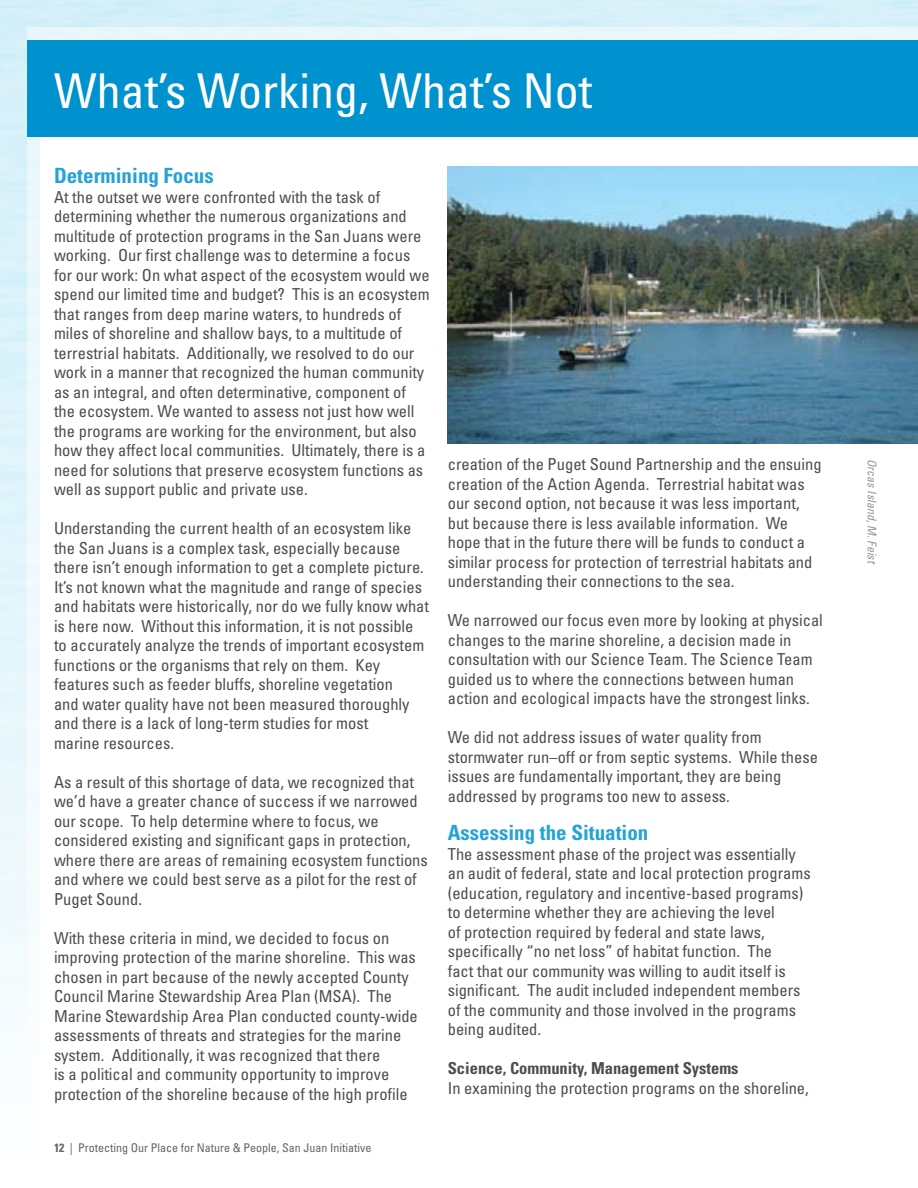
<style>
.page{position:relative;width:918px;height:1188px;background:#fff}
.page>*{position:absolute;margin:0;border:0;box-sizing:border-box;transform-origin:0 0}
.t1{font:condensed 48px "Univers";color:#fff}
.t2{font:700 condensed 21px "Univers";color:#26a2d6}
.t3{font:condensed 16.5px/19.5px "Univers";color:#4d4d4f}
.t4{font:700 condensed 16.5px "Univers";color:#4d4d4f}
.t5{font:condensed 12px "Univers";color:#636467}
.t6{font:italic condensed 12px "Univers";color:#939598}
.s1{font-weight:700}
</style>
<div class="page">
<div style="left:27px;top:27px;width:891px;height:1161px;background:linear-gradient(to bottom,#e6f6fb,#fcfefe)"></div>
<div style="left:40px;top:40px;width:878px;height:1148px;background:#fff"></div>
<hr style="left:917px;top:27px;width:1px;height:1161px;background:#fff">
<div style="left:27px;top:40px;width:891px;height:97px;background:#0092cf"></div>
<img style="left:448px;top:166px;width:470px;height:277px">
<h1 class="t1" style="left:54px;top:60px;width:540px">What’s Working, What’s Not</h1>
<p class="t2" style="left:54px;top:163px;width:161px">Determining Focus</p>
<p class="t3" style="left:54px;top:187px;width:377px">At the outset we were confronted with the task of determining whether the numerous organizations and multitude of protection programs in the San Juans were working. Our first challenge was to determine a focus for our work: On what aspect of the ecosystem would we spend our limited time and budget? This is an ecosystem that ranges from deep marine waters, to hundreds of miles of shoreline and shallow bays, to a multitude of terrestrial habitats. Additionally, we resolved to do our work in a manner that recognized the human community as an integral, and often determinative, component of the ecosystem. We wanted to assess not just how well the programs are working for the environment, but also how they affect local communities. Ultimately, there is a need for solutions that preserve ecosystem functions as well as support public and private use.</p>
<p class="t3" style="left:54px;top:518px;width:377px">Understanding the current health of an ecosystem like the San Juans is a complex task, especially because there isn’t enough information to get a complete picture.<br>It’s not known what the magnitude and range of species and habitats were historically, nor do we fully know what is here now. Without this information, it is not possible to accurately analyze the trends of important ecosystem functions or the organisms that rely on them. Key features such as feeder bluffs, shoreline vegetation<br>and water quality have not been measured thoroughly and there is a lack of long-term studies for most<br>marine resources.</p>
<p class="t3" style="left:54px;top:772px;width:375px">As a result of this shortage of data, we recognized that we’d have a greater chance of success if we narrowed our scope. To help determine where to focus, we considered existing and significant gaps in protection, where there are areas of remaining ecosystem functions and where we could best serve as a pilot for the rest of Puget Sound.</p>
<p class="t3" style="left:54px;top:928px;width:365px">With these criteria in mind, we decided to focus on improving protection of the marine shoreline. This was chosen in part because of the newly accepted County Council Marine Stewardship Area Plan (MSA). The Marine Stewardship Area Plan conducted county-wide assessments of threats and strategies for the marine system. Additionally, it was recognized that there<br>is a political and community opportunity to improve protection of the shoreline because of the high profile</p>
<p class="t5" style="left:54px;top:1140px;width:319px"><span class="s1">12</span> | Protecting Our Place for Nature &amp; People, San Juan Initiative</p>
<p class="t3" style="left:448px;top:454px;width:375px">creation of the Puget Sound Partnership and the ensuing creation of the Action Agenda. Terrestrial habitat was our second option, not because it was less important, but because there is less available information. We hope that in the future there will be funds to conduct a similar process for protection of terrestrial habitats and understanding their connections to the sea.</p>
<p class="t3" style="left:448px;top:610px;width:377px">We narrowed our focus even more by looking at physical changes to the marine shoreline, a decision made in consultation with our Science Team. The Science Team guided us to where the connections between human action and ecological impacts have the strongest links.</p>
<p class="t3" style="left:448px;top:727px;width:372px">We did not address issues of water quality from stormwater run–off or from septic systems. While these issues are fundamentally important, they are being addressed by programs too new to assess.</p>
<p class="t2" style="left:448px;top:820px;width:202px">Assessing the Situation</p>
<p class="t3" style="left:448px;top:844px;width:364px">The assessment phase of the project was essentially an audit of federal, state and local protection programs (education, regulatory and incentive-based programs) to determine whether they are achieving the level<br>of protection required by federal and state laws, specifically “no net loss” of habitat function. The<br>fact that our community was willing to audit itself is significant. The audit included independent members of the community and those involved in the programs being audited.</p>
<p class="t4" style="left:448px;top:1058px;width:292px">Science, Community, Management Systems</p>
<p class="t3" style="left:448px;top:1078px;width:363px">In examining the protection programs on the shoreline,</p>
<p class="t6" style="left:880px;top:459px;width:107px;rotate:90deg">Orcas Island, M. Feist</p>
</div>
